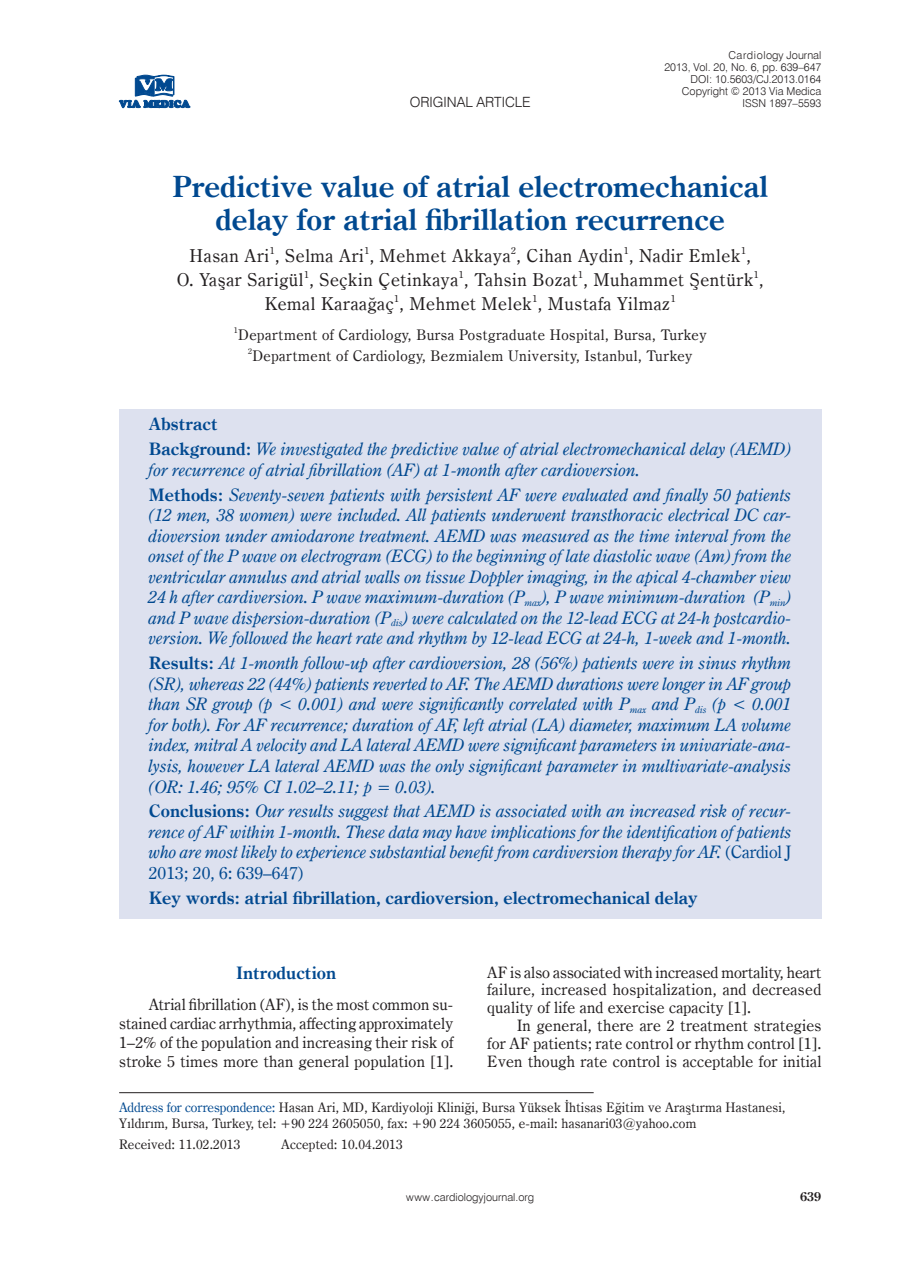
<style>
.page{position:relative;width:915px;height:1276px;background:#fff}
.page>*{position:absolute;margin:0;border:0;box-sizing:border-box;transform-origin:0 0}
.t1{font:700 29.4px/33px "Century Oldst EU";color:#014990;text-align:center}
.t2{font:17.85px "Century Oldst EU";letter-spacing:.035em;color:#231f20}
.t3{font:italic 17.25px/20.5px "Century Oldst EU";color:#014990;text-align:justify}
.t4{font:700 17.25px "Century Oldst EU";color:#014990}
.t5{font:15.75px/17.9px "Century Oldst EU";letter-spacing:.015em;color:#231f20;text-align:justify}
.t6{font:14.7px "Century Oldst EU";letter-spacing:.035em;color:#231f20}
.t7{font:14.1px "Swis 721 Lt EU";color:#231f20}
.t8{font:13.2px/16.5px "Century Oldst EU";letter-spacing:.015em;color:#231f20}
.t9{font:700 12.75px "Century Oldst EU";color:#231f20}
.t10{font:10.95px/12px "Swis 721 Lt EU";color:#231f20;text-align:right}
.t11{font:9.75px "Century Oldst EU";color:#231f20}
.t12{font:8.1px "Century Oldst EU";color:#231f20}
.s1{font-weight:700;font-style:normal}
.s2{font-style:normal}
.s3{color:#014990}
</style>
<div class="page">
<svg style="left:119px;top:75px;width:71px;height:33px"></svg>
<div style="left:119px;top:409px;width:702px;height:509px;background:#dde1ef"></div>
<hr style="left:119px;top:1092px;width:474px;height:1px;background:#231f20">
<p class="t7" style="left:409px;top:94px;width:123px">original article</p>
<p class="t10" style="left:664px;top:50px;width:158px">Cardiology Journal<br>2013, Vol. 20, No. 6, pp. 639–647<br>DOI: 10.5603/CJ.2013.0164<br>Copyright © 2013 Via Medica<br>ISSN 1897–5593</p>
<h1 class="t1" style="left:172px;top:171px;width:597px">Predictive value of atrial electromechanical delay for atrial fibrillation recurrence</h1>
<p class="t2" style="left:189px;top:245px;width:562px">Hasan Ari , Selma Ari , Mehmet Akkaya , Cihan Aydin , Nadir Emlek ,</p>
<p class="t11" style="left:270px;top:245px;width:6px">1</p>
<p class="t11" style="left:364px;top:245px;width:6px">1</p>
<p class="t11" style="left:511px;top:245px;width:6px">2</p>
<p class="t11" style="left:623px;top:245px;width:6px">1</p>
<p class="t11" style="left:740px;top:245px;width:6px">1</p>
<p class="t2" style="left:177px;top:269px;width:588px">O. Yaşar Sarigül , Seçkin Çetinkaya , Tahsin Bozat , Muhammet Şentürk ,</p>
<p class="t11" style="left:304px;top:269px;width:6px">1</p>
<p class="t11" style="left:459px;top:269px;width:6px">1</p>
<p class="t11" style="left:578px;top:269px;width:6px">1</p>
<p class="t11" style="left:753px;top:269px;width:6px">1</p>
<p class="t2" style="left:265px;top:293px;width:406px">Kemal Karaağaç , Mehmet Melek , Mustafa Yilmaz</p>
<p class="t11" style="left:394px;top:293px;width:6px">1</p>
<p class="t11" style="left:532px;top:293px;width:6px">1</p>
<p class="t11" style="left:670px;top:293px;width:6px">1</p>
<p class="t12" style="left:234px;top:325px;width:6px">1</p>
<p class="t6" style="left:238px;top:325px;width:470px">Department of Cardiology, Bursa Postgraduate Hospital, Bursa, Turkey</p>
<p class="t12" style="left:248px;top:346px;width:6px">2</p>
<p class="t6" style="left:252px;top:346px;width:441px">Department of Cardiology, Bezmialem University, Istanbul, Turkey</p>
<p class="t3" style="left:149px;top:412px;width:643px;line-height:24.8px"><span class="s1">Abstract<br>Background:</span> We investigated the predictive value of atrial electromechanical delay (AEMD)</p>
<p class="t3" style="left:149px;top:457px;width:644px;line-height:24.8px">for recurrence of atrial fibrillation (AF) at 1-month after cardioversion.<br><span class="s1">Methods:</span> Seventy-seven patients with persistent AF were evaluated and finally 50 patients</p>
<p class="t3" style="left:149px;top:505px;width:644px">(12 men, 38 women) were included. All patients underwent transthoracic electrical DC car&shy;dioversion under amiodarone treatment. AEMD was measured as the time interval from the onset of the P wave on electrogram (ECG) to the beginning of late diastolic wave (Am) from the ventricular annulus and atrial walls on tissue Doppler imaging, in the apical 4-chamber view 24 h after cardiversion. P wave maximum-duration (P<sub>max</sub>), P wave minimum-duration (P<sub>min</sub>) and P wave dispersion-duration (P<sub>dis</sub>) were calculated on the 12-lead ECG at 24-h postcardio&shy;version. We followed the heart rate and rhythm by 12-lead ECG at 24-h, 1-week and 1-month.</p>
<p class="t3" style="left:149px;top:653px;width:644px"><span class="s1">Results:</span> At 1-month follow-up after cardioversion, 28 (56%) patients were in sinus rhythm (SR), whereas 22 (44%) patients reverted to AF. The AEMD durations were longer in AF group than SR group (p &lt; 0.001) and were significantly correlated with P<sub>max</sub> and P<sub>dis</sub> (p &lt; 0.001 for both). For AF recurrence; duration of AF, left atrial (LA) diameter, maximum LA volume index, mitral A velocity and LA lateral AEMD were significant parameters in univariate-ana&shy;lysis, however LA lateral AEMD was the only significant parameter in multivariate-analysis (OR: 1.46; 95% CI 1.02–2.11; p = 0.03).</p>
<p class="t3" style="left:149px;top:801px;width:644px"><span class="s1">Conclusions:</span> Our results suggest that AEMD is associated with an increased risk of recur&shy;rence of AF within 1-month. These data may have implications for the identification of patients who are most likely to experience substantial benefit from cardiversion therapy for AF. <span class="s2">(Cardiol J 2013; 20, 6: 639–647)</span></p>
<p class="t4" style="left:149px;top:887px;width:550px">Key words: atrial fibrillation, cardioversion, electromechanical delay</p>
<p class="t4" style="left:236px;top:962px;width:102px">Introduction</p>
<p class="t5" style="left:119px;top:995px;width:335px;line-height:18.8px;text-indent:30px">Atrial fibrillation (AF), is the most common su&shy;stained cardiac arrhythmia, affecting approximately 1–2% of the population and increasing their risk of stroke 5 times more than general population [1].</p>
<p class="t5" style="left:487px;top:963px;width:335px">AF is also associated with increased mortality, heart failure, increased hospitalization, and decreased quality of life and exercise capacity [1].</p>
<p class="t5" style="left:487px;top:1017px;width:335px;text-indent:30px">In general, there are 2 treatment strategies for AF patients; rate control or rhythm control [1].<br>Even though rate control is acceptable for initial</p>
<p class="t8" style="left:119px;top:1099px;width:667px"><span class="s3">Address for correspondence:</span> Hasan Ari, MD, Kardiyoloji Kliniği, Bursa Yüksek İhtisas Eğitim ve Araştırma Hastanesi,<br>Yıldırım, Bursa, Turkey, tel: +90 224 2605050, fax: +90 224 3605055, e-mail: hasanari03@yahoo.com</p>
<p class="t8" style="left:119px;top:1136px;width:123px">Received: 11.02.2013</p>
<p class="t8" style="left:281px;top:1136px;width:123px">Accepted: 10.04.2013</p>
<p class="t10" style="left:406px;top:1191px;width:129px">www.cardiologyjournal.org</p>
<p class="t9" style="left:799px;top:1188px;width:23px">639</p>
</div>
